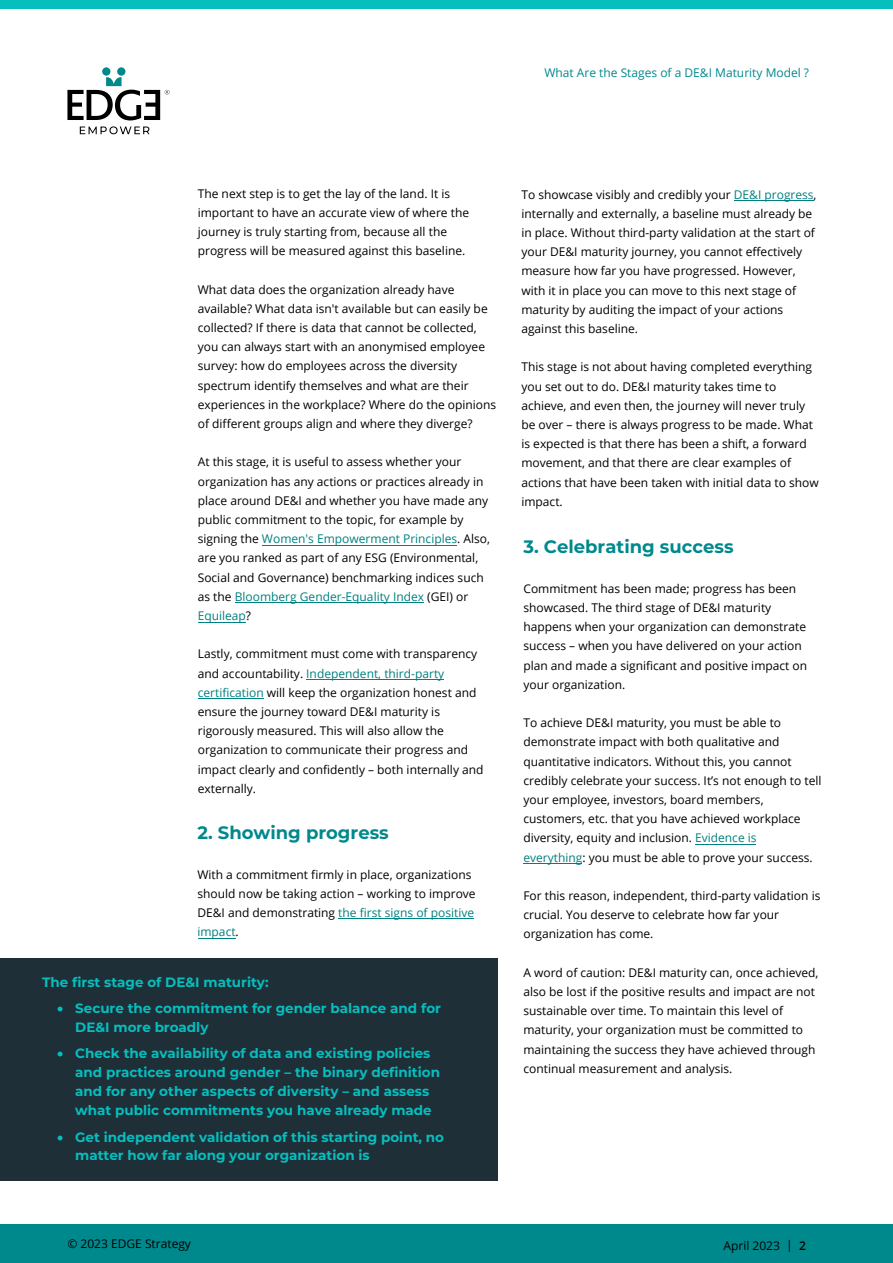
<style>
.page{position:relative;width:893px;height:1263px;background:#fff}
.page>*{position:absolute;margin:0;border:0;box-sizing:border-box;transform-origin:0 0}
.t1{font:700 18px "Montserrat";color:#00898c}
.t2{font:700 13.5px/18.9px "Montserrat";color:#07bebe}
.t3{font:12px/19.2px "Open Sans";color:#000}
.t4{font:12px "Open Sans";color:#00898c}
.s1{color:#008080}
.s2{font-weight:600}
</style>
<div class="page">
<svg style="left:80px;top:126px;width:70px;height:8px"></svg>
<svg style="left:67px;top:67px;width:102px;height:53px"></svg>
<div style="left:0;top:0;width:893px;height:9px;background:#07bebe"></div>
<div style="left:0;top:1225px;width:893px;height:38px;background:#00898c"></div>
<hr style="left:524px;top:863px;width:58px;height:1px;background:#008080">
<hr style="left:695px;top:844px;width:61px;height:1px;background:#008080">
<hr style="left:734px;top:200px;width:79px;height:1px;background:#008080">
<hr style="left:198px;top:938px;width:37px;height:1px;background:#008080">
<hr style="left:339px;top:919px;width:135px;height:1px;background:#008080">
<hr style="left:198px;top:698px;width:65px;height:1px;background:#008080">
<hr style="left:307px;top:679px;width:137px;height:1px;background:#008080">
<hr style="left:198px;top:622px;width:48px;height:1px;background:#008080">
<hr style="left:235px;top:602px;width:189px;height:1px;background:#008080">
<hr style="left:262px;top:545px;width:195px;height:1px;background:#008080">
<div style="left:0;top:958px;width:497px;height:223px;background:#1e2f38"></div>
<p class="t4" style="left:544px;top:64px;width:266px">What Are the Stages of a DE&amp;I Maturity Model ?</p>
<p class="t3" style="left:198px;top:183px;width:273px">The next step is to get the lay of the land. It is important to have an accurate view of where the journey is truly starting from, because all the progress will be measured against this baseline.</p>
<p class="t3" style="left:198px;top:279px;width:300px">What data does the organization already have available? What data isn't available but can easily be collected? If there is data that cannot be collected, you can always start with an anonymised employee survey: how do employees across the diversity spectrum identify themselves and what are their experiences in the workplace? Where do the opinions of different groups align and where they diverge?</p>
<p class="t3" style="left:198px;top:452px;width:294px">At this stage, it is useful to assess whether your organization has any actions or practices already in place around DE&amp;I and whether you have made any public commitment to the topic, for example by signing the <span class="s1">Women's Empowerment Principles</span>. Also, are you ranked as part of any ESG (Environmental, Social and Governance) benchmarking indices such as the <span class="s1">Bloomberg Gender-Equality Index</span> (GEI) or <span class="s1">Equileap</span>?</p>
<p class="t3" style="left:198px;top:644px;width:287px">Lastly, commitment must come with transparency and accountability. <span class="s1">Independent, third-party certification</span> will keep the organization honest and ensure the journey toward DE&amp;I maturity is rigorously measured. This will also allow the organization to communicate their progress and impact clearly and confidently – both internally and externally.</p>
<h1 class="t1" style="left:197px;top:822px;width:193px">2. Showing progress</h1>
<p class="t3" style="left:197px;top:864px;width:280px">With a commitment firmly in place, organizations should now be taking action – working to improve DE&amp;I and demonstrating <span class="s1">the first signs of positive impact</span>.</p>
<p class="t2" style="left:42px;top:973px;width:228px">The first stage of DE&amp;I maturity:</p>
<p class="t2" style="left:75px;top:999px;width:367px;text-indent:-18px">• Secure the commitment for gender balance and for<br>DE&amp;I more broadly</p>
<p class="t2" style="left:75px;top:1044px;width:366px;text-indent:-18px">• Check the availability of data and existing policies and practices around gender – the binary definition and for any other aspects of diversity – and assess what public commitments you have already made</p>
<p class="t2" style="left:75px;top:1127px;width:370px;text-indent:-18px">• Get independent validation of this starting point, no matter how far along your organization is</p>
<p class="t3" style="left:521px;top:184px;width:297px">To showcase visibly and credibly your <span class="s1">DE&amp;I progress</span>, internally and externally, a baseline must already be in place. Without third-party validation at the start of your DE&amp;I maturity journey, you cannot effectively measure how far you have progressed. However, with it in place you can move to this next stage of maturity by auditing the impact of your actions against this baseline.</p>
<p class="t3" style="left:521px;top:357px;width:299px">This stage is not about having completed everything you set out to do. DE&amp;I maturity takes time to achieve, and even then, the journey will never truly be over – there is always progress to be made. What is expected is that there has been a shift, a forward movement, and that there are clear examples of actions that have been taken with initial data to show impact.</p>
<h1 class="t1" style="left:523px;top:536px;width:212px">3. Celebrating success</h1>
<p class="t3" style="left:523px;top:578px;width:285px">Commitment has been made; progress has been showcased. The third stage of DE&amp;I maturity happens when your organization can demonstrate success – when you have delivered on your action plan and made a significant and positive impact on your organization.</p>
<p class="t3" style="left:523px;top:713px;width:300px">To achieve DE&amp;I maturity, you must be able to demonstrate impact with both qualitative and quantitative indicators. Without this, you cannot credibly celebrate your success. It’s not enough to tell your employee, investors, board members, customers, etc. that you have achieved workplace diversity, equity and inclusion. <span class="s1">Evidence is everything</span>: you must be able to prove your success.</p>
<p class="t3" style="left:523px;top:886px;width:298px">For this reason, independent, third-party validation is crucial. You deserve to celebrate how far your organization has come.</p>
<p class="t3" style="left:523px;top:962px;width:297px">A word of caution: DE&amp;I maturity can, once achieved, also be lost if the positive results and impact are not sustainable over time. To maintain this level of maturity, your organization must be committed to maintaining the success they have achieved through continual measurement and analysis.</p>
<p class="t3" style="left:67px;top:1234px;width:125px">© 2023 EDGE Strategy</p>
<p class="t3" style="left:723px;top:1236px;width:84px">April 2023 | <span class="s2">2</span></p>
</div>
